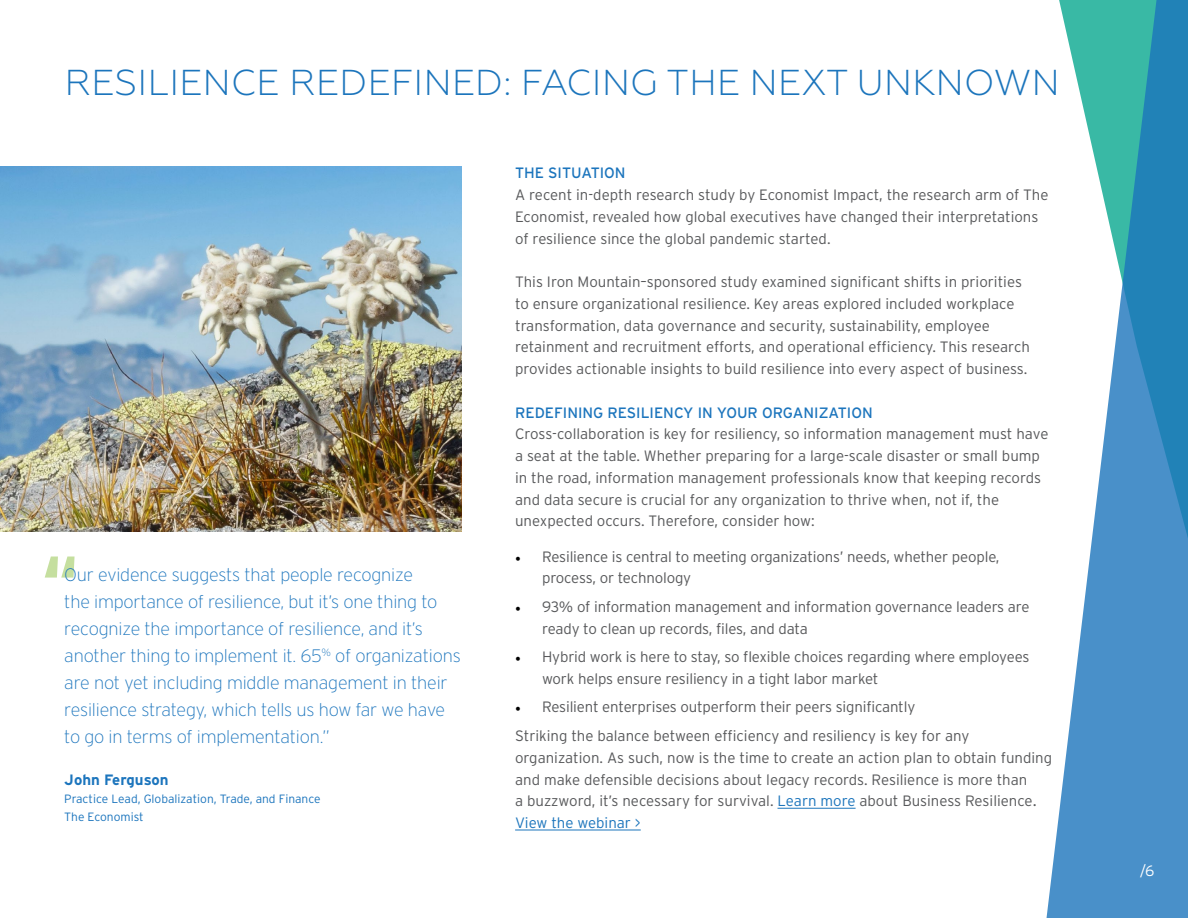
<style>
.page{position:relative;width:1188px;height:918px;background:#fff}
.page>*{position:absolute;margin:0;border:0;box-sizing:border-box;transform-origin:0 0}
.t1{font:300 36px "Geometria";letter-spacing:.01em;color:#1c75bc}
.t2{font:200 18px/27px "Interstate";letter-spacing:-.01em;color:#1c75bd}
.t3{font:300 15px/21.8px "Interstate";color:#58595b}
.t4{font:15px "Interstate";color:#1c75bd}
.t5{font:700 15px "Interstate";color:#1c75bd}
.t6{font:300 15px "Interstate";color:#fff}
.t7{font:300 12px/18px "Interstate";color:#1c75bd}
.s1{font-family:"Minion Pro";font-weight:400;color:#000}
.s2{color:#1c75bc}
.s3{font-size:16.5px}
</style>
<div class="page">
<svg style="left:1046px;top:0;width:142px;height:918px"></svg>
<hr style="left:778px;top:808px;width:78px;height:1px;background:#1c75bc">
<hr style="left:515px;top:830px;width:126px;height:1px;background:#1c75bc">
<img style="left:0;top:167px;width:462px;height:364px">
<svg style="left:45px;top:556px;width:30px;height:22px"></svg>
<h1 class="t1" style="left:65px;top:62px;width:996px">RESILIENCE REDEFINED: FACING THE NEXT UNKNOWN</h1>
<p class="t2" style="left:64px;top:561px;width:398px">Our evidence suggests that people recognize<br>the importance of resilience, but it’s one thing to recognize the importance of resilience, and it’s another thing to implement it. 65<sup>%</sup> of organizations are not yet including middle management in their resilience strategy, which tells us how far we have to go in terms of implementation.”</p>
<p class="t5" style="left:64px;top:772px;width:106px">John Ferguson</p>
<p class="t7" style="left:64px;top:790px;width:258px">Practice Lead, Globalization, Trade, and Finance<br>The Economist</p>
<p class="t4" style="left:515px;top:164px;width:112px">THE SITUATION</p>
<p class="t3" style="left:515px;top:184px;width:535px">A recent in-depth research study by Economist Impact, the research arm of The<br>Economist, revealed how global executives have changed their interpretations of resilience since the global pandemic started.</p>
<p class="t3" style="left:515px;top:271px;width:516px">This Iron Mountain–sponsored study examined significant shifts in priorities to ensure organizational resilience. Key areas explored included workplace transformation, data governance and security, sustainability, employee retainment and recruitment efforts, and operational efficiency. This research provides actionable insights to build resilience into every aspect of business.</p>
<p class="t4" style="left:515px;top:403px;width:359px">REDEFINING RESILIENCY IN YOUR ORGANIZATION</p>
<p class="t3" style="left:515px;top:423px;width:535px">Cross-collaboration is key for resiliency, so information management must have a seat at the table. Whether preparing for a large-scale disaster or small bump in the road, information management professionals know that keeping records and data secure is crucial for any organization to thrive when, not if, the unexpected occurs. Therefore, consider how:</p>
<p class="t3" style="left:542px;top:545px;width:459px;text-indent:-27px"><span class="s1">•</span> Resilience is central to meeting organizations’ needs, whether people, process, or technology</p>
<p class="t3" style="left:542px;top:596px;width:489px;text-indent:-27px"><span class="s1">•</span> 93% of information management and information governance leaders are ready to clean up records, files, and data</p>
<p class="t3" style="left:542px;top:646px;width:489px;text-indent:-27px"><span class="s1">•</span> Hybrid work is here to stay, so flexible choices regarding where employees work helps ensure resiliency in a tight labor market</p>
<p class="t3" style="left:515px;top:693px;width:456px;line-height:28.5px"><span class="s1">•</span> Resilient enterprises outperform their peers significantly<br>Striking the balance between efficiency and resiliency is key for any</p>
<p class="t3" style="left:515px;top:746px;width:538px">organization. As such, now is the time to create an action plan to obtain funding and make defensible decisions about legacy records. Resilience is more than<br>a buzzword, it’s necessary for survival. <span class="s2">Learn more</span> about Business Resilience<span class="s3">.<br></span><span class="s2">View the webinar &gt;</span></p>
<p class="t6" style="left:1140px;top:862px;width:16px">/6</p>
</div>
